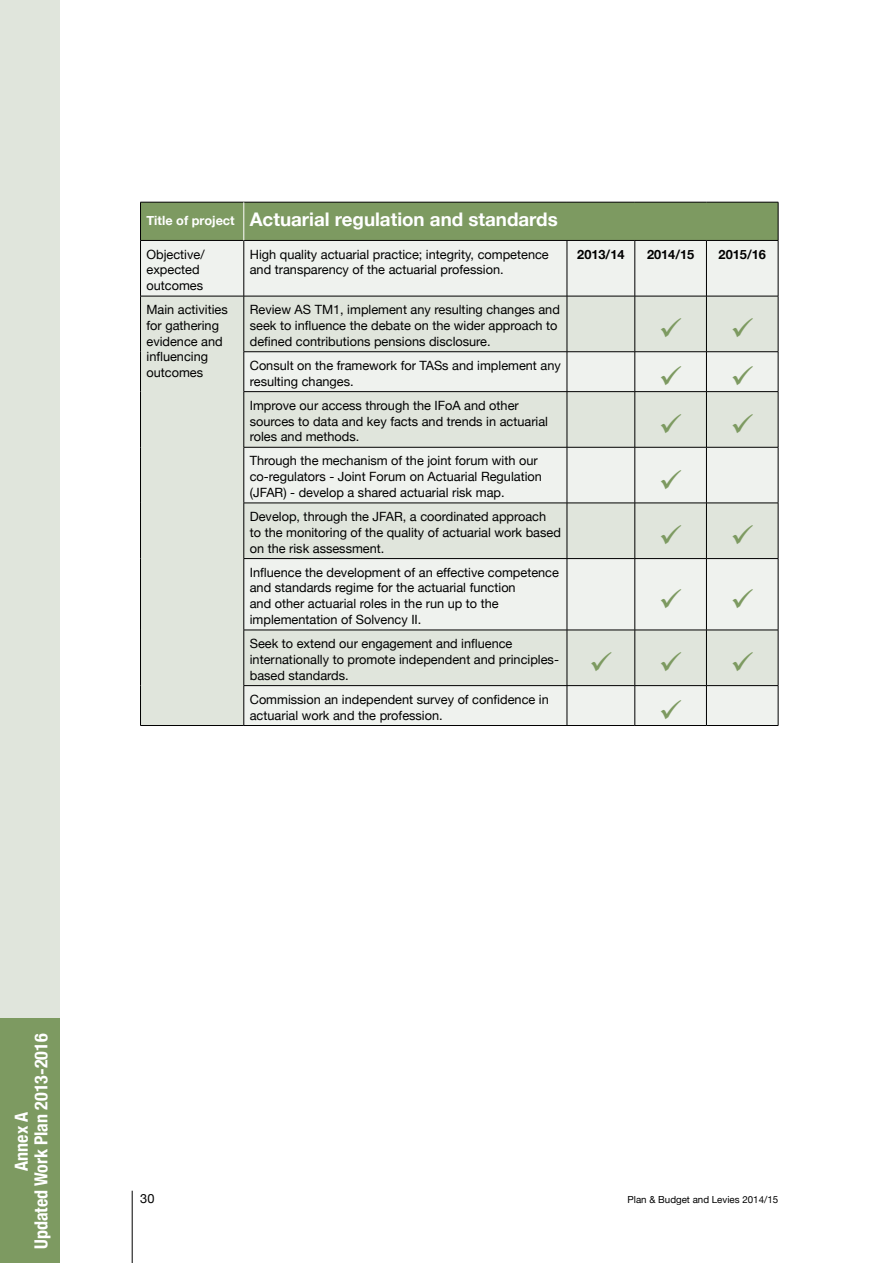
<style>
.page{position:relative;width:893px;height:1263px;background:#fff}
.page>*{position:absolute;margin:0;border:0;box-sizing:border-box;transform-origin:0 0}
.t1{font:700 18.75px "Helvetica Neue";color:#fff}
.t2{font:700 condensed 18px/19.5px "Helvetica Neue";color:#fff;text-align:center}
.t3{font:12.75px/15.8px "Helvetica Neue";color:#000}
.t4{font:700 12.75px "Helvetica Neue";color:#000}
.t5{font:9.75px "Helvetica Neue";color:#000}
.s1{font-size:12.75px}
</style>
<div class="page">
<hr style="left:132px;top:1191px;width:1px;height:72px;background:#000">
<div style="left:0;top:0;width:60px;height:1263px;background:#e0e5dc"></div>
<div style="left:0;top:1018px;width:60px;height:245px;background:#7d9a61"></div>
<div style="left:141px;top:203px;width:637px;height:37px;background:#7d9a61"></div>
<div style="left:141px;top:241px;width:637px;height:55px;background:#eff2ee"></div>
<svg style="left:141px;top:297px;width:637px;height:428px;background:#e4e8e1"></svg>
<hr style="left:140px;top:202px;width:104px;height:1px;background:#000">
<hr style="left:140px;top:202px;width:1px;height:38px;background:#000">
<hr style="left:244px;top:202px;width:323px;height:1px;background:#000">
<hr style="left:567px;top:202px;width:68px;height:1px;background:#000">
<hr style="left:635px;top:202px;width:71px;height:1px;background:#000">
<hr style="left:706px;top:202px;width:72px;height:1px;background:#000">
<hr style="left:778px;top:202px;width:1px;height:38px;background:#000">
<hr style="left:140px;top:240px;width:104px;height:1px;background:#000">
<hr style="left:140px;top:241px;width:1px;height:55px;background:#000">
<hr style="left:244px;top:240px;width:323px;height:1px;background:#000">
<hr style="left:244px;top:241px;width:1px;height:55px;background:#000">
<hr style="left:567px;top:240px;width:68px;height:1px;background:#000">
<hr style="left:567px;top:241px;width:1px;height:55px;background:#000">
<hr style="left:635px;top:240px;width:71px;height:1px;background:#000">
<hr style="left:635px;top:241px;width:1px;height:55px;background:#000">
<hr style="left:706px;top:240px;width:72px;height:1px;background:#000">
<hr style="left:706px;top:241px;width:1px;height:55px;background:#000">
<hr style="left:778px;top:241px;width:1px;height:55px;background:#000">
<hr style="left:140px;top:296px;width:104px;height:1px;background:#000">
<hr style="left:140px;top:296px;width:1px;height:56px;background:#000">
<hr style="left:244px;top:296px;width:323px;height:1px;background:#000">
<hr style="left:244px;top:296px;width:1px;height:56px;background:#000">
<hr style="left:567px;top:296px;width:68px;height:1px;background:#000">
<hr style="left:567px;top:296px;width:1px;height:56px;background:#000">
<hr style="left:635px;top:296px;width:71px;height:1px;background:#000">
<hr style="left:635px;top:296px;width:1px;height:56px;background:#000">
<hr style="left:706px;top:296px;width:72px;height:1px;background:#000">
<hr style="left:706px;top:296px;width:1px;height:56px;background:#000">
<hr style="left:778px;top:296px;width:1px;height:56px;background:#000">
<hr style="left:140px;top:352px;width:1px;height:40px;background:#000">
<hr style="left:244px;top:351px;width:323px;height:1px;background:#000">
<hr style="left:244px;top:352px;width:1px;height:39px;background:#000">
<hr style="left:567px;top:351px;width:68px;height:1px;background:#000">
<hr style="left:567px;top:352px;width:1px;height:39px;background:#000">
<hr style="left:635px;top:351px;width:71px;height:1px;background:#000">
<hr style="left:635px;top:352px;width:1px;height:39px;background:#000">
<hr style="left:706px;top:351px;width:72px;height:1px;background:#000">
<hr style="left:706px;top:352px;width:1px;height:39px;background:#000">
<hr style="left:778px;top:352px;width:1px;height:39px;background:#000">
<hr style="left:140px;top:392px;width:1px;height:55px;background:#000">
<hr style="left:244px;top:391px;width:323px;height:1px;background:#000">
<hr style="left:244px;top:392px;width:1px;height:55px;background:#000">
<hr style="left:567px;top:391px;width:68px;height:1px;background:#000">
<hr style="left:567px;top:392px;width:1px;height:55px;background:#000">
<hr style="left:635px;top:391px;width:71px;height:1px;background:#000">
<hr style="left:635px;top:392px;width:1px;height:55px;background:#000">
<hr style="left:706px;top:391px;width:72px;height:1px;background:#000">
<hr style="left:706px;top:392px;width:1px;height:55px;background:#000">
<hr style="left:778px;top:392px;width:1px;height:55px;background:#000">
<hr style="left:140px;top:447px;width:1px;height:56px;background:#000">
<hr style="left:244px;top:447px;width:323px;height:1px;background:#000">
<hr style="left:244px;top:447px;width:1px;height:56px;background:#000">
<hr style="left:567px;top:447px;width:68px;height:1px;background:#000">
<hr style="left:567px;top:447px;width:1px;height:56px;background:#000">
<hr style="left:635px;top:447px;width:71px;height:1px;background:#000">
<hr style="left:635px;top:447px;width:1px;height:56px;background:#000">
<hr style="left:706px;top:447px;width:72px;height:1px;background:#000">
<hr style="left:706px;top:447px;width:1px;height:56px;background:#000">
<hr style="left:778px;top:447px;width:1px;height:56px;background:#000">
<hr style="left:140px;top:503px;width:1px;height:56px;background:#000">
<hr style="left:244px;top:503px;width:323px;height:1px;background:#000">
<hr style="left:244px;top:503px;width:1px;height:55px;background:#000">
<hr style="left:567px;top:503px;width:68px;height:1px;background:#000">
<hr style="left:567px;top:503px;width:1px;height:55px;background:#000">
<hr style="left:635px;top:503px;width:71px;height:1px;background:#000">
<hr style="left:635px;top:503px;width:1px;height:55px;background:#000">
<hr style="left:706px;top:503px;width:72px;height:1px;background:#000">
<hr style="left:706px;top:503px;width:1px;height:55px;background:#000">
<hr style="left:778px;top:503px;width:1px;height:55px;background:#000">
<hr style="left:140px;top:559px;width:1px;height:71px;background:#000">
<hr style="left:244px;top:558px;width:323px;height:1px;background:#000">
<hr style="left:244px;top:559px;width:1px;height:71px;background:#000">
<hr style="left:567px;top:558px;width:68px;height:1px;background:#000">
<hr style="left:567px;top:559px;width:1px;height:71px;background:#000">
<hr style="left:635px;top:558px;width:71px;height:1px;background:#000">
<hr style="left:635px;top:559px;width:1px;height:71px;background:#000">
<hr style="left:706px;top:558px;width:72px;height:1px;background:#000">
<hr style="left:706px;top:559px;width:1px;height:71px;background:#000">
<hr style="left:778px;top:559px;width:1px;height:71px;background:#000">
<hr style="left:140px;top:630px;width:1px;height:56px;background:#000">
<hr style="left:244px;top:630px;width:323px;height:1px;background:#000">
<hr style="left:244px;top:630px;width:1px;height:55px;background:#000">
<hr style="left:567px;top:630px;width:68px;height:1px;background:#000">
<hr style="left:567px;top:630px;width:1px;height:55px;background:#000">
<hr style="left:635px;top:630px;width:71px;height:1px;background:#000">
<hr style="left:635px;top:630px;width:1px;height:55px;background:#000">
<hr style="left:706px;top:630px;width:72px;height:1px;background:#000">
<hr style="left:706px;top:630px;width:1px;height:55px;background:#000">
<hr style="left:778px;top:630px;width:1px;height:55px;background:#000">
<hr style="left:140px;top:686px;width:1px;height:39px;background:#000">
<hr style="left:244px;top:685px;width:323px;height:1px;background:#000">
<hr style="left:244px;top:686px;width:1px;height:39px;background:#000">
<hr style="left:567px;top:685px;width:68px;height:1px;background:#000">
<hr style="left:567px;top:686px;width:1px;height:39px;background:#000">
<hr style="left:635px;top:685px;width:71px;height:1px;background:#000">
<hr style="left:635px;top:686px;width:1px;height:39px;background:#000">
<hr style="left:706px;top:685px;width:72px;height:1px;background:#000">
<hr style="left:706px;top:686px;width:1px;height:39px;background:#000">
<hr style="left:778px;top:686px;width:1px;height:39px;background:#000">
<hr style="left:140px;top:725px;width:104px;height:1px;background:#000">
<hr style="left:244px;top:725px;width:323px;height:1px;background:#000">
<hr style="left:567px;top:725px;width:68px;height:1px;background:#000">
<hr style="left:635px;top:725px;width:71px;height:1px;background:#000">
<hr style="left:706px;top:725px;width:72px;height:1px;background:#000">
<hr style="left:243px;top:202px;width:1px;height:38px;background:#fff">
<div style="left:661px;top:318px;width:92px;height:20px;background:#e0e5dc"></div>
<div style="left:661px;top:366px;width:92px;height:20px;background:#eff2ee"></div>
<div style="left:661px;top:414px;width:92px;height:19px;background:#e0e5dc"></div>
<svg style="left:661px;top:469px;width:20px;height:20px"></svg>
<div style="left:661px;top:525px;width:92px;height:20px;background:#e0e5dc"></div>
<div style="left:661px;top:588px;width:92px;height:20px;background:#eff2ee"></div>
<div style="left:591px;top:652px;width:90px;height:20px;background:#e0e5dc"></div>
<svg style="left:733px;top:652px;width:20px;height:20px"></svg>
<svg style="left:661px;top:700px;width:20px;height:19px"></svg>
<h1 class="t1" style="left:147px;top:205px;width:413px"><span class="s1">Title of project</span> Actuarial regulation and standards</h1>
<p class="t3" style="left:147px;top:247px;width:60px">Objective/ expected outcomes</p>
<p class="t3" style="left:250px;top:247px;width:300px">High quality actuarial practice; integrity, competence and transparency of the actuarial profession.</p>
<p class="t4" style="left:577px;top:244px;width:49px">2013/14</p>
<p class="t4" style="left:647px;top:244px;width:49px">2014/15</p>
<p class="t4" style="left:719px;top:244px;width:49px">2015/16</p>
<p class="t3" style="left:147px;top:303px;width:83px">Main activities for gathering evidence and influencing outcomes</p>
<p class="t3" style="left:250px;top:303px;width:312px">Review AS TM1, implement any resulting changes and seek to influence the debate on the wider approach to defined contributions pensions disclosure.</p>
<p class="t3" style="left:250px;top:358px;width:313px">Consult on the framework for TASs and implement any resulting changes.</p>
<p class="t3" style="left:250px;top:398px;width:300px">Improve our access through the IFoA and other sources to data and key facts and trends in actuarial roles and methods.</p>
<p class="t3" style="left:250px;top:454px;width:294px">Through the mechanism of the joint forum with our co-regulators - Joint Forum on Actuarial Regulation (JFAR) - develop a shared actuarial risk map.</p>
<p class="t3" style="left:250px;top:509px;width:313px">Develop, through the JFAR, a coordinated approach<br>to the monitoring of the quality of actuarial work based on the risk assessment.</p>
<p class="t3" style="left:250px;top:565px;width:311px">Influence the development of an effective competence and standards regime for the actuarial function<br>and other actuarial roles in the run up to the implementation of Solvency II.</p>
<p class="t3" style="left:250px;top:636px;width:311px">Seek to extend our engagement and influence internationally to promote independent and principles&shy;based standards.</p>
<p class="t3" style="left:250px;top:692px;width:301px">Commission an independent survey of confidence in actuarial work and the profession.</p>
<h2 class="t2" style="left:11px;top:1249px;width:217px;rotate:-90deg">Annex A<br>Updated Work Plan 2013-2016</h2>
<p class="t3" style="left:140px;top:1191px;width:16px">30</p>
<p class="t5" style="left:627px;top:1192px;width:152px">Plan &amp; Budget and Levies 2014/15</p>
</div>
